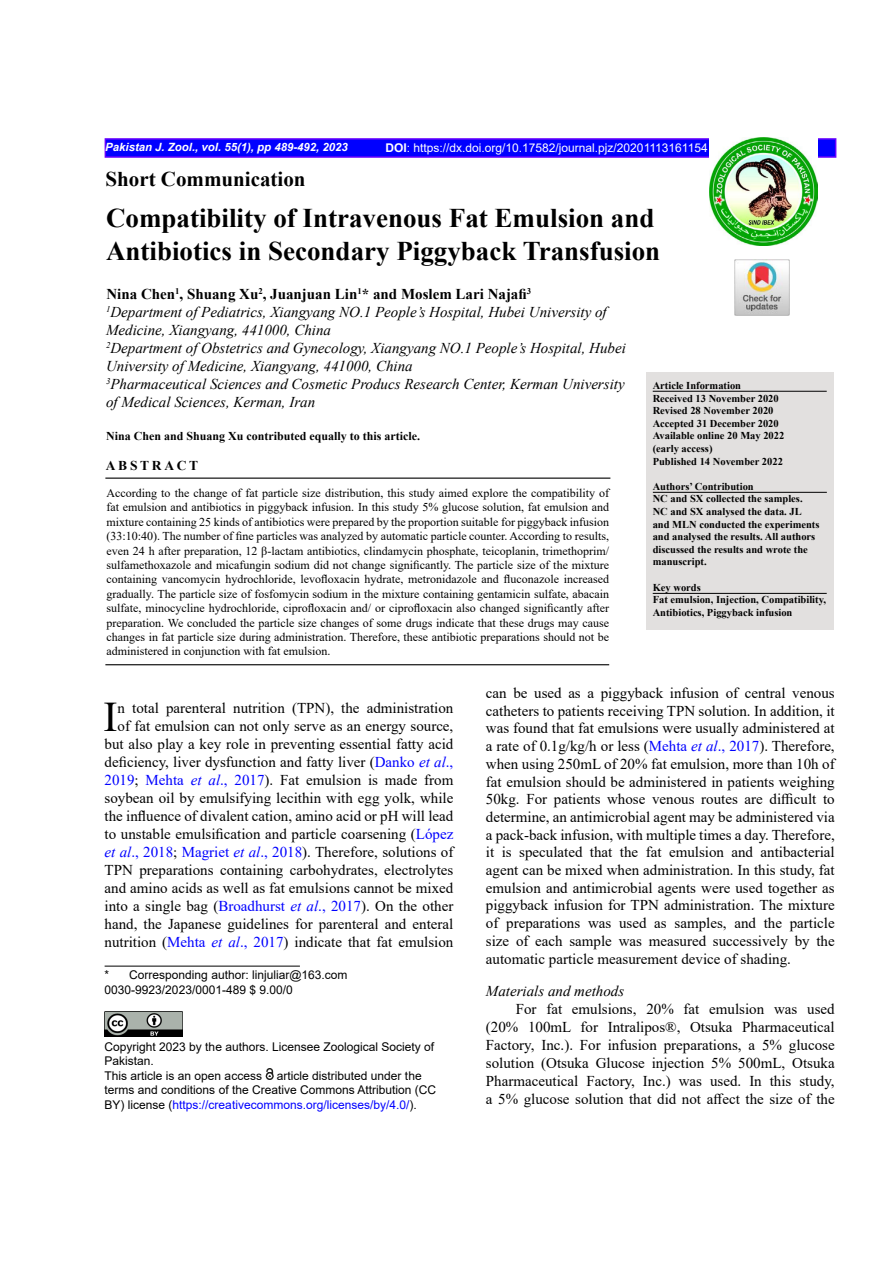
<style>
.page{position:relative;width:893px;height:1263px;background:#fff}
.page>*{position:absolute;margin:0;border:0;box-sizing:border-box;transform-origin:0 0}
.t1{font:42.15px "Times New Roman";color:#000}
.t2{font:700 27px/32.4px "Times New Roman";color:#000}
.t3{font:700 21px "Times New Roman";color:#000}
.t4{font:15px/18px "Times New Roman";color:#000;text-align:justify}
.t5{font:italic 15px/18px "Times New Roman";color:#000}
.t6{font:700 13.5px "Times New Roman";letter-spacing:.2em;color:#000}
.t7{font:12px/14.4px "Times New Roman";color:#000;text-align:justify}
.t8{font:12px/14.4px "Arial";color:#000}
.t9{font:12px "Arial";color:#fff}
.t10{font:700 12px "Times New Roman";color:#000}
.t11{font:italic 700 11.4px "Arial";color:#fff}
.t12{font:700 10.5px/12.6px "Times New Roman";color:#000}
.s1{font-weight:700}
.s2{font-weight:700;font-style:normal}
.s3{color:#00f}
.s4{font-style:italic;color:#00f}
</style>
<div class="page">
<div style="left:105px;top:138px;width:731px;height:20px;background:#00f;border:2px solid #60f"></div>
<img style="left:709px;top:138px;width:108px;height:108px">
<div style="left:646px;top:372px;width:187px;height:257px;background:#e2e0df"></div>
<hr style="left:653px;top:492px;width:174px;height:1px;background:#000">
<hr style="left:105px;top:478px;width:505px;height:1px;background:#000">
<hr style="left:105px;top:664px;width:504px;height:1px;background:#000">
<hr style="left:653px;top:391px;width:174px;height:1px;background:#000">
<img style="left:105px;top:1012px;width:77px;height:24px">
<svg style="left:265px;top:1068px;width:9px;height:11px"></svg>
<hr style="left:105px;top:966px;width:195px;height:1px;background:#000">
<hr style="left:653px;top:593px;width:174px;height:1px;background:#000">
<img style="left:734px;top:260px;width:56px;height:55px">
<p class="t11" style="left:105px;top:139px;width:244px">Pakistan J. Zool., vol. 55(1), pp 489-492, 2023</p>
<p class="t9" style="left:385px;top:139px;width:324px"><span class="s1">DOI</span>: https://dx.doi.org/10.17582/journal.pjz/20201113161154</p>
<h3 class="t3" style="left:106px;top:164px;width:202px">Short Communication</h3>
<h2 class="t2" style="left:106px;top:201px;width:556px">Compatibility of Intravenous Fat Emulsion and<br>Antibiotics in Secondary Piggyback Transfusion</h2>
<p class="t5" style="left:106px;top:285px;width:521px"><span class="s2">Nina Chen</span><sup>1</sup><span class="s2">, Shuang Xu</span><sup>2</sup><span class="s2">, Juanjuan Lin</span><sup>1</sup><span class="s2">* and Moslem Lari Najafi</span><sup>3<br></sup><sup>1</sup>Department of Pediatrics, Xiangyang NO.1 People’s Hospital, Hubei University of Medicine, Xiangyang, 441000, China<br><sup>2</sup>Department of Obstetrics and Gynecology, Xiangyang NO.1 People’s Hospital, Hubei University of Medicine, Xiangyang, 441000, China<br><sup>3</sup>Pharmaceutical Sciences and Cosmetic Producs Research Center, Kerman University of Medical Sciences, Kerman, Iran</p>
<p class="t10" style="left:106px;top:427px;width:316px">Nina Chen and Shuang Xu contributed equally to this article.</p>
<p class="t12" style="left:653px;top:379px;width:133px">Article Information<br>Received 13 November 2020<br>Revised 28 November 2020<br>Accepted 31 December 2020<br>Available online 20 May 2022 (early access)<br>Published 14 November 2022</p>
<p class="t12" style="left:653px;top:480px;width:168px">Authors’ Contribution<br>NC and SX collected the samples.<br>NC and SX analysed the data. JL and MLN conducted the experiments and analysed the results. All authors discussed the results and wrote the manuscript.</p>
<p class="t12" style="left:653px;top:580px;width:175px">Key words<br>Fat emulsion, Injection, Compatibility,<br>Antibiotics, Piggyback infusion</p>
<p class="t6" style="left:106px;top:455px;width:94px">ABSTRACT</p>
<p class="t7" style="left:107px;top:485px;width:504px">According to the change of fat particle size distribution, this study aimed explore the compatibility of fat emulsion and antibiotics in piggyback infusion. In this study 5% glucose solution, fat emulsion and mixture containing 25 kinds of antibiotics were prepared by the proportion suitable for piggyback infusion (33:10:40). The number of fine particles was analyzed by automatic particle counter. According to results, even 24 h after preparation, 12 β-lactam antibiotics, clindamycin phosphate, teicoplanin, trimethoprim/ sulfamethoxazole and micafungin sodium did not change significantly. The particle size of the mixture containing vancomycin hydrochloride, levofloxacin hydrate, metronidazole and fluconazole increased gradually. The particle size of fosfomycin sodium in the mixture containing gentamicin sulfate, abacain sulfate, minocycline hydrochloride, ciprofloxacin and/ or ciprofloxacin also changed significantly after preparation. We concluded the particle size changes of some drugs indicate that these drugs may cause changes in fat particle size during administration. Therefore, these antibiotic preparations should not be administered in conjunction with fat emulsion.</p>
<p class="t4" style="left:105px;top:698px;width:350px;text-align:right">n total parenteral nutrition (TPN), the administration of fat emulsion can not only serve as an energy source, but also play a key role in preventing essential fatty acid deficiency, liver dysfunction and fatty liver (<span class="s3">Danko</span> <span class="s4">et al</span><span class="s3">., 2019</span>; <span class="s3">Mehta</span> <span class="s4">et al</span><span class="s3">., 2017</span>). Fat emulsion is made from soybean oil by emulsifying lecithin with egg yolk, while the influence of divalent cation, amino acid or pH will lead to unstable emulsification and particle coarsening (<span class="s3">López </span><span class="s4">et al</span><span class="s3">., 2018</span>; <span class="s3">Magriet</span> <span class="s4">et al</span><span class="s3">., 2018</span>). Therefore, solutions of TPN preparations containing carbohydrates, electrolytes and amino acids as well as fat emulsions cannot be mixed into a single bag (<span class="s3">Broadhurst</span> <span class="s4">et al</span><span class="s3">., 2017</span>). On the other hand, the Japanese guidelines for parenteral and enteral nutrition (<span class="s3">Mehta</span> <span class="s4">et al</span><span class="s3">., 2017</span>) indicate that fat emulsion</p>
<p class="t8" style="left:105px;top:968px;width:244px">* Corresponding author: linjuliar@163.com<br>0030-9923/2023/0001-489 $ 9.00/0</p>
<h1 class="t1" style="left:104px;top:687px;width:16px">I</h1>
<p class="t8" style="left:105px;top:1039px;width:333px">Copyright 2023 by the authors. Licensee Zoological Society of Pakistan.<br>This article is an open access article distributed under the terms and conditions of the Creative Commons Attribution (CC BY) license (<span class="s3">https://creativecommons.org/licenses/by/4.0/</span>).</p>
<p class="t4" style="left:486px;top:684px;width:350px">can be used as a piggyback infusion of central venous catheters to patients receiving TPN solution. In addition, it was found that fat emulsions were usually administered at a rate of 0.1g/kg/h or less (<span class="s3">Mehta</span> <span class="s4">et al</span><span class="s3">., 2017</span>). Therefore, when using 250mL of 20% fat emulsion, more than 10h of fat emulsion should be administered in patients weighing 50kg. For patients whose venous routes are difficult to determine, an antimicrobial agent may be administered via a pack-back infusion, with multiple times a day. Therefore, it is speculated that the fat emulsion and antibacterial agent can be mixed when administration. In this study, fat emulsion and antimicrobial agents were used together as piggyback infusion for TPN administration. The mixture of preparations was used as samples, and the particle size of each sample was measured successively by the automatic particle measurement device of shading.</p>
<p class="t5" style="left:486px;top:981px;width:140px">Materials and methods</p>
<p class="t4" style="left:486px;top:999px;width:350px;text-indent:30px">For fat emulsions, 20% fat emulsion was used (20% 100mL for Intralipos®, Otsuka Pharmaceutical Factory, Inc.). For infusion preparations, a 5% glucose solution (Otsuka Glucose injection 5% 500mL, Otsuka Pharmaceutical Factory, Inc.) was used. In this study, a 5% glucose solution that did not affect the size of the</p>
</div>
